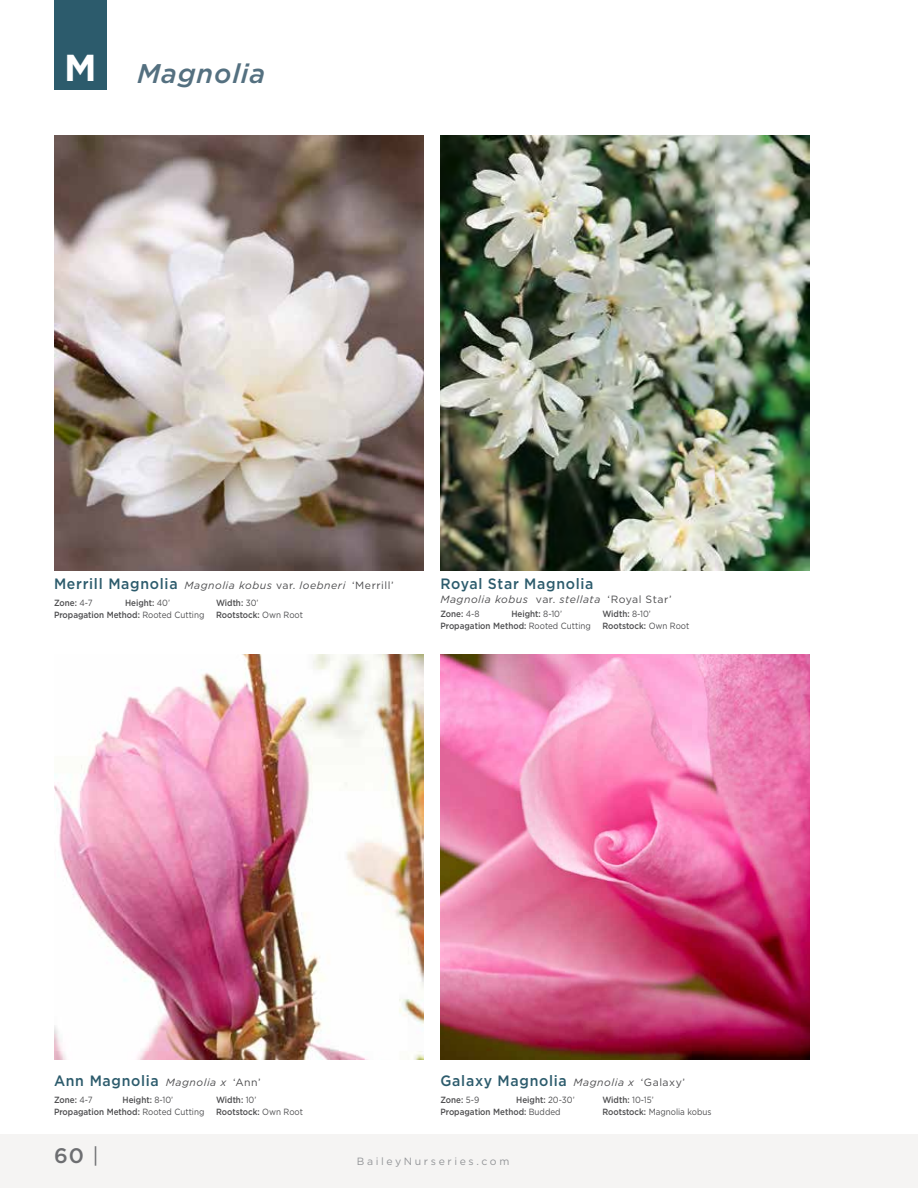
<style>
.page{position:relative;width:918px;height:1188px;background:#fff}
.page>*{position:absolute;margin:0;border:0;box-sizing:border-box;transform-origin:0 0}
.t1{font:italic 500 27px "Gotham";letter-spacing:.03em;color:#547080}
.t2{font:500 21px "Gotham";color:#6d6e71}
.t3{font:500 15px "Gotham";letter-spacing:.05em;color:#2c5b6c;scale:.94 1}
.t4{font:italic 10.5px "Gotham";letter-spacing:.05em;color:#4d4d4f}
.t5{font:10.5px "Gotham";letter-spacing:.25em;color:#939598}
.t6{font:500 9px "Gotham";color:#4d4d4f;scale:.9 1}
.t7{font:9px "Gotham";color:#4d4d4f;scale:.9 1}
.s1{font-weight:700;font-style:normal;font-size:37.5px;color:#fff}
.s2{font-weight:500;font-style:normal;font-size:15px;color:#2c5b6c}
.s3{font-style:normal}
.s4{font-weight:400}
.s5{font-weight:400;font-style:italic;font-size:10.5px;color:#4d4d4f}
.s6{font-weight:400;font-size:10.5px;color:#4d4d4f}
.s7{font-weight:500}
</style>
<div class="page">
<div style="left:54px;top:0;width:53px;height:90px;background:#2c5b6c"></div>
<div style="left:0;top:1134px;width:918px;height:54px;background:#f5f4f3"></div>
<img style="left:54px;top:135px;width:370px;height:435px">
<img style="left:54px;top:654px;width:370px;height:405px">
<img style="left:440px;top:654px;width:370px;height:405px">
<img style="left:440px;top:135px;width:370px;height:435px">
<h1 class="t1" style="left:64px;top:55px;width:203px"><span class="s1">M</span> Magnolia</h1>
<p class="t4" style="left:54px;top:579px;width:341px"><span class="s2">Merrill Magnolia</span> Magnolia kobus <span class="s3">var.</span> loebneri <span class="s3">‘Merrill’</span></p>
<p class="t6" style="left:54px;top:597px;width:44px">Zone: <span class="s4">4-7</span></p>
<p class="t6" style="left:125px;top:597px;width:52px">Height: <span class="s4">40’</span></p>
<p class="t6" style="left:216px;top:597px;width:49px">Width: <span class="s4">30’</span></p>
<p class="t6" style="left:54px;top:609px;width:169px">Propagation Method: <span class="s4">Rooted Cutting</span></p>
<p class="t6" style="left:216px;top:609px;width:98px">Rootstock: <span class="s4">Own Root</span></p>
<h3 class="t3" style="left:440px;top:574px;width:164px">Royal Star Magnolia</h3>
<p class="t4" style="left:440px;top:592px;width:233px">Magnolia kobus <span class="s3">var.</span> stellata <span class="s3">‘Royal Star’</span></p>
<p class="t6" style="left:440px;top:608px;width:45px">Zone: <span class="s4">4-8</span></p>
<p class="t6" style="left:511px;top:608px;width:58px">Height: <span class="s4">8-10’</span></p>
<p class="t6" style="left:602px;top:608px;width:55px">Width: <span class="s4">8-10’</span></p>
<p class="t6" style="left:440px;top:620px;width:169px">Propagation Method: <span class="s4">Rooted Cutting</span></p>
<p class="t6" style="left:602px;top:620px;width:98px">Rootstock: <span class="s4">Own Root</span></p>
<h3 class="t3" style="left:54px;top:1071px;width:222px">Ann Magnolia <span class="s5">Magnolia x</span> <span class="s6">‘Ann’</span></h3>
<p class="t6" style="left:54px;top:1094px;width:44px">Zone: <span class="s4">4-7</span></p>
<p class="t6" style="left:123px;top:1094px;width:58px">Height: <span class="s4">8-10’</span></p>
<p class="t6" style="left:216px;top:1094px;width:46px">Width: <span class="s4">10’</span></p>
<p class="t6" style="left:54px;top:1106px;width:169px">Propagation Method: <span class="s4">Rooted Cutting</span></p>
<p class="t6" style="left:216px;top:1106px;width:98px">Rootstock: <span class="s4">Own Root</span></p>
<h3 class="t3" style="left:440px;top:1071px;width:262px">Galaxy Magnolia <span class="s5">Magnolia x</span> <span class="s6">‘Galaxy’</span></h3>
<p class="t6" style="left:440px;top:1094px;width:45px">Zone: <span class="s4">5-9</span></p>
<p class="t6" style="left:516px;top:1094px;width:66px">Height: <span class="s4">20-30’</span></p>
<p class="t6" style="left:602px;top:1094px;width:59px">Width: <span class="s4">10-15’</span></p>
<p class="t6" style="left:440px;top:1106px;width:135px">Propagation Method: <span class="s4">Budded</span></p>
<p class="t7" style="left:602px;top:1106px;width:123px"><span class="s7">Rootstock:</span> Magnolia kobus</p>
<h2 class="t2" style="left:54px;top:1141px;width:46px">60 <span class="s4">|</span></h2>
<p class="t5" style="left:357px;top:1155px;width:154px">BaileyNurseries.com</p>
</div>
